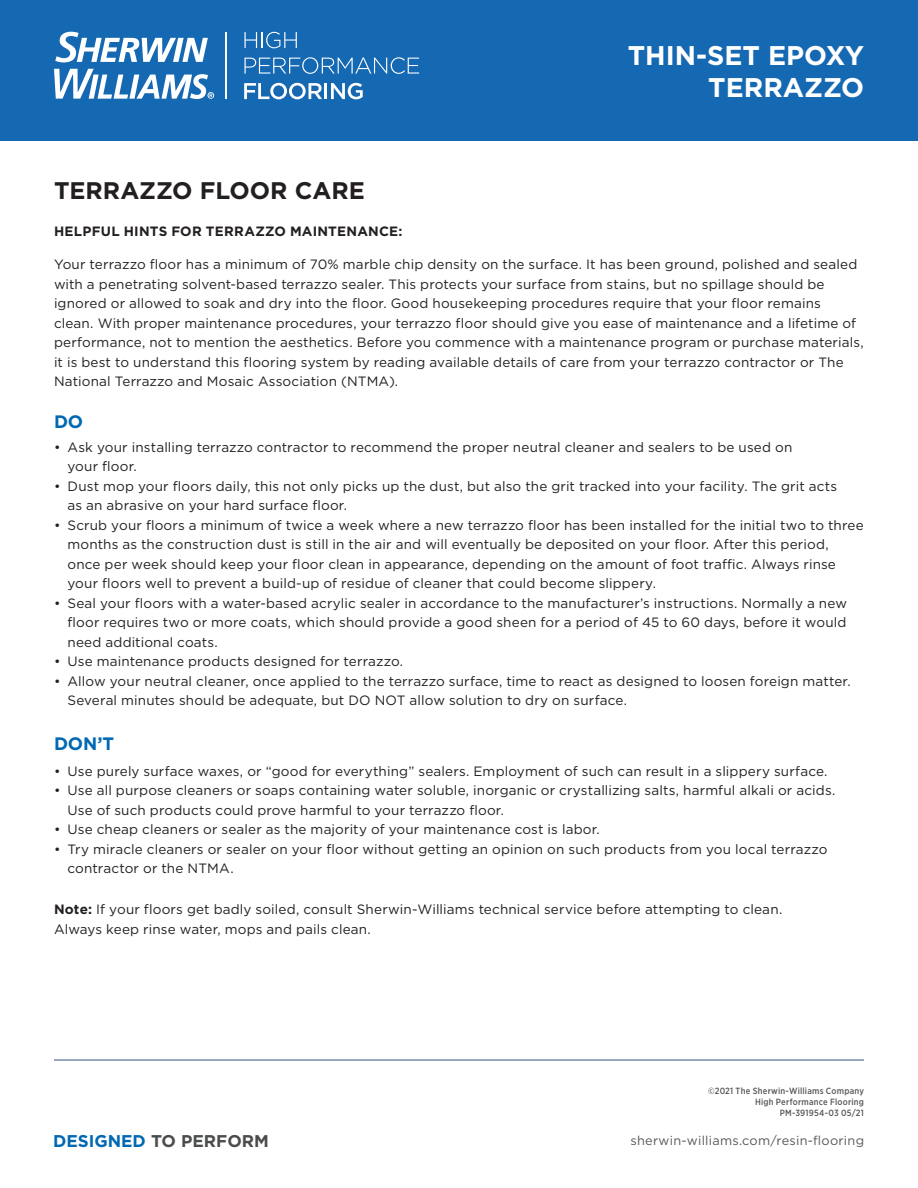
<style>
.page{position:relative;width:918px;height:1188px;background:#fff}
.page>*{position:absolute;margin:0;border:0;box-sizing:border-box;transform-origin:0 0}
.t1{font:700 27px/31.5px "Gotham";color:#fff;text-align:right}
.t2{font:700 24px "Gotham";color:#231f20}
.t3{font:700 18px "Gotham";color:#0168b3}
.t4{font:700 16.95px "Gotham";color:#4b4c4d}
.t5{font:13.5px/19.5px "Gotham";letter-spacing:.01em;color:#231f20}
.t6{font:700 13.5px "Gotham";letter-spacing:.015em;color:#231f20}
.t7{font:12.75px "Gotham";letter-spacing:.02em;color:#57585a}
.t8{font:500 9px/10.8px "Gotham Narrow";letter-spacing:.025em;color:#57585a;text-align:right}
.s1{font-weight:700}
.s2{color:#0168b3}
</style>
<div class="page">
<div style="left:0;top:0;width:918px;height:140px;background:#1568b2"></div>
<svg style="left:244px;top:32px;width:53px;height:16px"></svg>
<svg style="left:244px;top:57px;width:175px;height:17px"></svg>
<svg style="left:244px;top:83px;width:119px;height:16px"></svg>
<hr style="left:226px;top:32px;width:1px;height:67px;background:#fff">
<svg style="left:55px;top:32px;width:153px;height:30px"></svg>
<svg style="left:54px;top:69px;width:160px;height:30px"></svg>
<hr style="left:54px;top:1059px;width:810px;height:2px;background:#768ea8">
<h2 class="t2" style="left:54px;top:174px;width:312px">TERRAZZO FLOOR CARE</h2>
<h1 class="t1" style="left:628px;top:40px;width:238px">THIN-SET EPOXY<br>TERRAZZO</h1>
<p class="t6" style="left:54px;top:223px;width:350px">HELPFUL HINTS FOR TERRAZZO MAINTENANCE:</p>
<p class="t5" style="left:54px;top:254px;width:811px">Your terrazzo floor has a minimum of 70% marble chip density on the surface. It has been ground, polished and sealed with a penetrating solvent-based terrazzo sealer. This protects your surface from stains, but no spillage should be ignored or allowed to soak and dry into the floor. Good housekeeping procedures require that your floor remains clean. With proper maintenance procedures, your terrazzo floor should give you ease of maintenance and a lifetime of performance, not to mention the aesthetics. Before you commence with a maintenance program or purchase materials, it is best to understand this flooring system by reading available details of care from your terrazzo contractor or The National Terrazzo and Mosaic Association (NTMA).</p>
<h3 class="t3" style="left:54px;top:409px;width:31px">DO</h3>
<p class="t5" style="left:68px;top:437px;width:726px;text-indent:-14px">• Ask your installing terrazzo contractor to recommend the proper neutral cleaner and sealers to be used on your floor.</p>
<p class="t5" style="left:68px;top:476px;width:771px;text-indent:-14px">• Dust mop your floors daily, this not only picks up the dust, but also the grit tracked into your facility. The grit acts as an abrasive on your hard surface floor.</p>
<p class="t5" style="left:68px;top:515px;width:798px;text-indent:-14px">• Scrub your floors a minimum of twice a week where a new terrazzo floor has been installed for the initial two to three months as the construction dust is still in the air and will eventually be deposited on your floor. After this period, once per week should keep your floor clean in appearance, depending on the amount of foot traffic. Always rinse your floors well to prevent a build-up of residue of cleaner that could become slippery.</p>
<p class="t5" style="left:68px;top:593px;width:781px;text-align:justify;text-indent:-14px">• Seal your floors with a water-based acrylic sealer in accordance to the manufacturer’s instructions. Normally a new floor requires two or more coats, which should provide a good sheen for a period of 45 to 60 days, before it would need additional coats.</p>
<p class="t5" style="left:54px;top:651px;width:351px">• Use maintenance products designed for terrazzo.</p>
<p class="t5" style="left:68px;top:671px;width:785px;text-indent:-14px">• Allow your neutral cleaner, once applied to the terrazzo surface, time to react as designed to loosen foreign matter.<br>Several minutes should be adequate, but DO NOT allow solution to dry on surface.</p>
<h3 class="t3" style="left:54px;top:732px;width:62px">DON’T</h3>
<p class="t5" style="left:54px;top:761px;width:775px">• Use purely surface waxes, or “good for everything” sealers. Employment of such can result in a slippery surface.</p>
<p class="t5" style="left:68px;top:780px;width:769px;text-indent:-14px">• Use all purpose cleaners or soaps containing water soluble, inorganic or crystallizing salts, harmful alkali or acids.<br>Use of such products could prove harmful to your terrazzo floor.</p>
<p class="t5" style="left:54px;top:819px;width:547px">• Use cheap cleaners or sealer as the majority of your maintenance cost is labor.</p>
<p class="t5" style="left:68px;top:839px;width:761px;text-indent:-14px">• Try miracle cleaners or sealer on your floor without getting an opinion on such products from you local terrazzo contractor or the NTMA.</p>
<p class="t5" style="left:54px;top:900px;width:730px"><span class="s1">Note:</span> If your floors get badly soiled, consult Sherwin-Williams technical service before attempting to clean.<br>Always keep rinse water, mops and pails clean.</p>
<p class="t8" style="left:708px;top:1086px;width:157px">©2021 The Sherwin-Williams Company<br>High Performance Flooring<br>PM-391954-03 05/21</p>
<p class="t4" style="left:53px;top:1129px;width:217px"><span class="s2">DESIGNED</span> TO PERFORM</p>
<p class="t7" style="left:631px;top:1132px;width:235px">sherwin-williams.com/resin-flooring</p>
</div>
